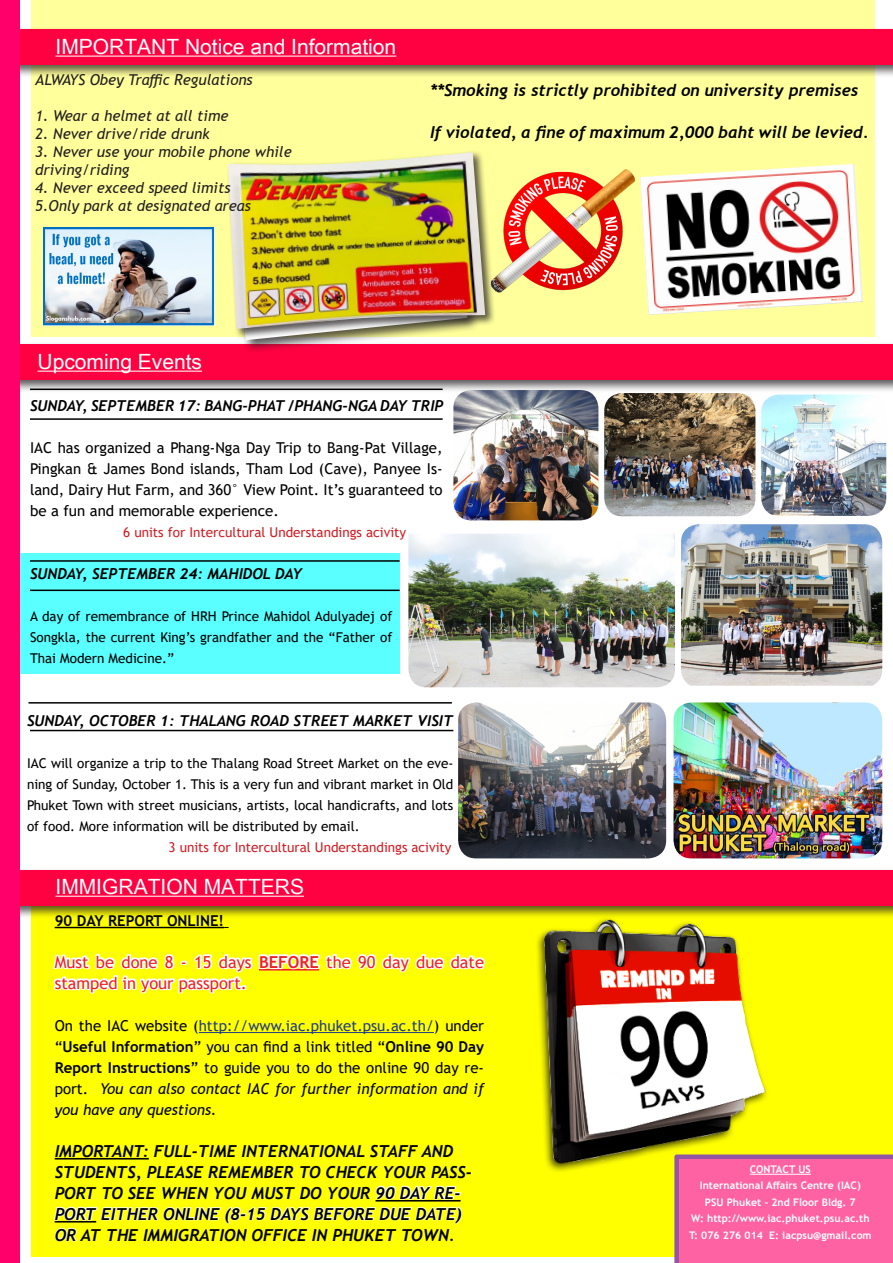
<style>
.page{position:relative;width:893px;height:1263px;background:#fff}
.page>*{position:absolute;margin:0;border:0;box-sizing:border-box;transform-origin:0 0}
.t1{font:21px "Arial Unicode MS";color:#fff}
.t2{font:italic 700 16.5px/21px "Trebuchet";color:#000}
.t3{font:16.5px/21px "Trebuchet MS";color:#ee2123}
.t4{font:15px/21px "Trebuchet MS";color:#000;text-align:justify}
.t5{font:italic 15px/18px "Trebuchet MS";color:#231f20}
.t6{font:italic 700 15px "Trebuchet";color:#000}
.t7{font:700 15px "Trebuchet MS";color:#000}
.t8{font:13.5px/21px "Trebuchet MS";color:#000;text-align:justify}
.t9{font:13.5px "Trebuchet MS";color:#d02027}
.t10{font:700 10.5px "Trebuchet MS";color:#fff}
.s1{font-weight:700}
.s2{color:#233e85}
.s3{font-style:italic}
</style>
<div class="page">
<div style="left:32px;top:0;width:843px;height:337px;background:#ffff9b"></div>
<div style="left:20px;top:554px;width:380px;height:120px;background:#5affff"></div>
<div style="left:32px;top:902px;width:861px;height:355px;background:#ff0"></div>
<hr style="left:55px;top:927px;width:169px;height:1px;background:#000">
<hr style="left:199px;top:1032px;width:235px;height:1px;background:#233e85">
<hr style="left:55px;top:1158px;width:94px;height:1px;background:#000">
<svg style="left:53px;top:953px;width:433px;height:41px"></svg>
<svg style="left:54px;top:1185px;width:408px;height:57px"></svg>
<img style="left:537px;top:919px;width:230px;height:252px">
<svg style="left:674px;top:1154px;width:219px;height:109px;background:#f862a1"></svg>
<hr style="left:750px;top:1174px;width:61px;height:1px;background:#fff">
<div style="left:0;top:341px;width:893px;height:53px;background:#231f20;opacity:.75"></div>
<div style="left:0;top:344px;width:893px;height:36px;background:#ff0040"></div>
<div style="left:0;top:867px;width:893px;height:52px;background:#231f20;opacity:.75"></div>
<div style="left:0;top:870px;width:893px;height:36px;background:#ff0040"></div>
<div style="left:0;top:26px;width:893px;height:53px;background:#231f20;opacity:.75"></div>
<div style="left:0;top:29px;width:893px;height:36px;background:#ff0040"></div>
<hr style="left:38px;top:371px;width:164px;height:1px;background:#fff">
<hr style="left:56px;top:896px;width:248px;height:1px;background:#fff">
<hr style="left:56px;top:56px;width:340px;height:1px;background:#fff">
<div style="left:227px;top:154px;width:253px;height:199px;background:#231f20;opacity:.75"></div>
<div style="left:226px;top:150px;width:270px;height:189px;background:#231f20;opacity:.75"></div>
<img style="left:228px;top:152px;width:257px;height:177px">
<div style="left:0;top:0;width:20px;height:1263px;background:#ff006a"></div>
<hr style="left:30px;top:418px;width:413px;height:2px;background:#000">
<hr style="left:30px;top:560px;width:370px;height:2px;background:#000">
<img style="left:488px;top:167px;width:148px;height:129px">
<img style="left:640px;top:164px;width:223px;height:151px">
<img style="left:44px;top:228px;width:170px;height:98px">
<hr style="left:30px;top:590px;width:370px;height:1px;background:#000">
<hr style="left:30px;top:389px;width:413px;height:1px;background:#000">
<hr style="left:30px;top:730px;width:423px;height:1px;background:#000">
<hr style="left:29px;top:702px;width:423px;height:2px;background:#000">
<img style="left:453px;top:390px;width:145px;height:130px">
<img style="left:604px;top:393px;width:151px;height:123px">
<img style="left:761px;top:394px;width:125px;height:122px">
<img style="left:408px;top:534px;width:267px;height:153px">
<img style="left:681px;top:524px;width:201px;height:162px">
<img style="left:458px;top:702px;width:208px;height:156px">
<img style="left:673px;top:702px;width:209px;height:156px">
<p class="t1" style="left:56px;top:31px;width:342px">IMPORTANT Notice and Information</p>
<p class="t5" style="left:35px;top:71px;width:219px">ALWAYS Obey Traffic Regulations</p>
<p class="t5" style="left:35px;top:107px;width:195px">1. Wear a helmet at all time</p>
<p class="t5" style="left:35px;top:125px;width:176px">2. Never drive/ride drunk</p>
<p class="t5" style="left:35px;top:143px;width:258px">3. Never use your mobile phone while driving/riding</p>
<p class="t5" style="left:35px;top:179px;width:197px">4. Never exceed speed limits</p>
<p class="t5" style="left:35px;top:197px;width:217px">5.Only park at designated areas</p>
<p class="t2" style="left:430px;top:80px;width:430px">**Smoking is strictly prohibited on university premises</p>
<p class="t2" style="left:430px;top:122px;width:440px">If violated, a fine of maximum 2,000 baht will be levied.</p>
<p class="t1" style="left:38px;top:346px;width:166px">Upcoming Events</p>
<p class="t6" style="left:30px;top:396px;width:415px">SUNDAY, SEPTEMBER 17: BANG-PHAT /PHANG-NGA DAY TRIP</p>
<p class="t4" style="left:30px;top:437px;width:414px">IAC has organized a Phang-Nga Day Trip to Bang-Pat Village, Pingkan &amp; James Bond islands, Tham Lod (Cave), Panyee Is&shy;land, Dairy Hut Farm, and 360° View Point. It’s guaranteed to be a fun and memorable experience.</p>
<p class="t9" style="left:123px;top:524px;width:285px">6 units for Intercultural Understandings acivity</p>
<p class="t6" style="left:30px;top:564px;width:274px">SUNDAY, SEPTEMBER 24: MAHIDOL DAY</p>
<p class="t8" style="left:30px;top:606px;width:364px">A day of remembrance of HRH Prince Mahidol Adulyadej of Songkla, the current King’s grandfather and the “Father of Thai Modern Medicine.”</p>
<p class="t6" style="left:27px;top:711px;width:428px">SUNDAY, OCTOBER 1: THALANG ROAD STREET MARKET VISIT</p>
<p class="t8" style="left:27px;top:753px;width:428px">IAC will organize a trip to the Thalang Road Street Market on the eve&shy;ning of Sunday, October 1. This is a very fun and vibrant market in Old Phuket Town with street musicians, artists, local handicrafts, and lots of food. More information will be distributed by email.</p>
<p class="t9" style="left:169px;top:839px;width:285px">3 units for Intercultural Understandings acivity</p>
<p class="t1" style="left:56px;top:871px;width:250px">IMMIGRATION MATTERS</p>
<p class="t7" style="left:55px;top:911px;width:171px">90 DAY REPORT ONLINE!</p>
<p class="t3" style="left:55px;top:951px;width:431px">Must be done 8 - 15 days <span class="s1">BEFORE</span> the 90 day due date stamped in your passport.</p>
<p class="t4" style="left:55px;top:1015px;width:431px">On the IAC website (<span class="s2">http://www.iac.phuket.psu.ac.th/</span>) under “<span class="s1">Useful Information</span>” you can find a link titled “<span class="s1">Online 90 Day Report Instructions</span>” to guide you to do the online 90 day re&shy;port. <span class="s3">You can also contact IAC for further information and if you have any questions.</span></p>
<p class="t2" style="left:55px;top:1140px;width:419px">IMPORTANT: FULL-TIME INTERNATIONAL STAFF AND STUDENTS, PLEASE REMEMBER TO CHECK YOUR PASS-PORT TO SEE WHEN YOU MUST DO YOUR 90 DAY RE-PORT EITHER ONLINE (8-15 DAYS BEFORE DUE DATE)<br>OR AT THE IMMIGRATION OFFICE IN PHUKET TOWN.</p>
<p class="t10" style="left:750px;top:1162px;width:63px">CONTACT US</p>
<p class="t10" style="left:700px;top:1179px;width:163px">International Affairs Centre (IAC)</p>
<p class="t10" style="left:705px;top:1195px;width:152px">PSU Phuket - 2nd Floor Bldg. 7</p>
<p class="t10" style="left:691px;top:1212px;width:180px">W: http://www.iac.phuket.psu.ac.th</p>
<p class="t10" style="left:689px;top:1228px;width:184px">T: 076 276 014 E: iacpsu@gmail.com</p>
</div>
